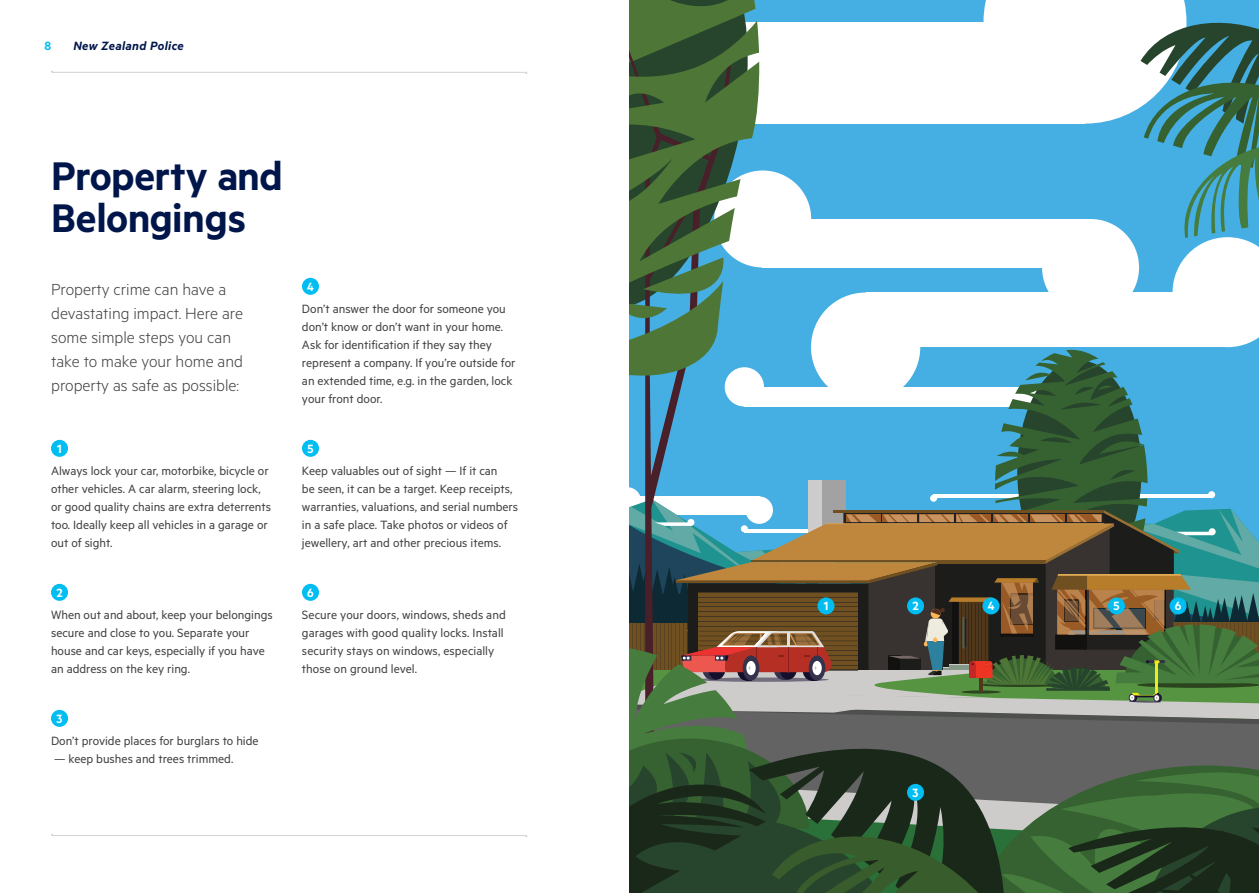
<style>
.page{position:relative;width:1259px;height:893px;background:#fff}
.page>*{position:absolute;margin:0;border:0;box-sizing:border-box;transform-origin:0 0}
.t1{font:600 45px/42px "Metric";letter-spacing:-.01em;color:#00164b}
.t2{font:300 18px/24px "Metric";color:#414042}
.t3{font:13.5px/18px "Metric";color:#414042}
.t4{font:italic 600 13.5px "Metric";letter-spacing:.025em;color:#00164b}
.t5{font:600 13.5px "Metric";color:#fff}
.t6{font:600 13.5px "Metric";color:#00bdf2}
</style>
<div class="page">
<svg style="left:629px;top:0;width:630px;height:893px"></svg>
<hr style="left:52px;top:72px;width:474px;height:1px;background:#d1d3d4">
<hr style="left:52px;top:835px;width:474px;height:1px;background:#d1d3d4">
<div style="left:51px;top:440px;width:17px;height:17px;background:#00bdf2;border-radius:50%"></div>
<div style="left:51px;top:584px;width:17px;height:17px;background:#00bdf2;border-radius:50%"></div>
<div style="left:51px;top:710px;width:17px;height:17px;background:#00bdf2;border-radius:50%"></div>
<div style="left:982px;top:597px;width:17px;height:17px;background:#00bdf2;border-radius:50%"></div>
<div style="left:817px;top:597px;width:17px;height:17px;background:#00bdf2;border-radius:50%"></div>
<div style="left:1108px;top:597px;width:17px;height:17px;background:#00bdf2;border-radius:50%"></div>
<div style="left:1169px;top:597px;width:17px;height:17px;background:#00bdf2;border-radius:50%"></div>
<div style="left:907px;top:784px;width:17px;height:17px;background:#00bdf2;border-radius:50%"></div>
<div style="left:907px;top:597px;width:17px;height:17px;background:#00bdf2;border-radius:50%"></div>
<div style="left:302px;top:278px;width:17px;height:17px;background:#00bdf2;border-radius:50%"></div>
<div style="left:302px;top:440px;width:17px;height:17px;background:#00bdf2;border-radius:50%"></div>
<div style="left:302px;top:584px;width:17px;height:17px;background:#00bdf2;border-radius:50%"></div>
<p class="t6" style="left:44px;top:37px;width:8px">8</p>
<p class="t4" style="left:73px;top:37px;width:112px">New Zealand Police</p>
<h1 class="t1" style="left:51px;top:153px;width:233px">Property and<br>Belongings</h1>
<h2 class="t2" style="left:51px;top:276px;width:193px">Property crime can have a devastating impact. Here are some simple steps you can take to make your home and property as safe as possible:</h2>
<p class="t5" style="left:307px;top:278px;width:9px">4</p>
<p class="t3" style="left:302px;top:299px;width:215px">Don’t answer the door for someone you don’t know or don’t want in your home.<br>Ask for identification if they say they represent a company. If you’re outside for an extended time, e.g. in the garden, lock your front door.</p>
<p class="t5" style="left:307px;top:440px;width:8px">5</p>
<p class="t3" style="left:302px;top:461px;width:218px">Keep valuables out of sight — If it can<br>be seen, it can be a target. Keep receipts, warranties, valuations, and serial numbers in a safe place. Take photos or videos of jewellery, art and other precious items.</p>
<p class="t5" style="left:307px;top:584px;width:8px">6</p>
<p class="t3" style="left:302px;top:605px;width:205px">Secure your doors, windows, sheds and garages with good quality locks. Install security stays on windows, especially those on ground level.</p>
<p class="t5" style="left:57px;top:440px;width:6px">1</p>
<p class="t3" style="left:51px;top:461px;width:222px">Always lock your car, motorbike, bicycle or other vehicles. A car alarm, steering lock, or good quality chains are extra deterrents too. Ideally keep all vehicles in a garage or out of sight.</p>
<p class="t5" style="left:56px;top:584px;width:8px">2</p>
<p class="t3" style="left:51px;top:605px;width:223px">When out and about, keep your belongings secure and close to you. Separate your house and car keys, especially if you have an address on the key ring.</p>
<p class="t5" style="left:57px;top:710px;width:8px">3</p>
<p class="t3" style="left:51px;top:731px;width:209px">Don’t provide places for burglars to hide</p>
<p class="t3" style="left:54px;top:749px;width:181px">— keep bushes and trees trimmed.</p>
<p class="t5" style="left:912px;top:598px;width:8px">2</p>
<p class="t5" style="left:823px;top:598px;width:6px">1</p>
<p class="t5" style="left:987px;top:598px;width:9px">4</p>
<p class="t5" style="left:1113px;top:598px;width:8px">5</p>
<p class="t5" style="left:1174px;top:598px;width:8px">6</p>
<p class="t5" style="left:912px;top:785px;width:8px">3</p>
</div>
